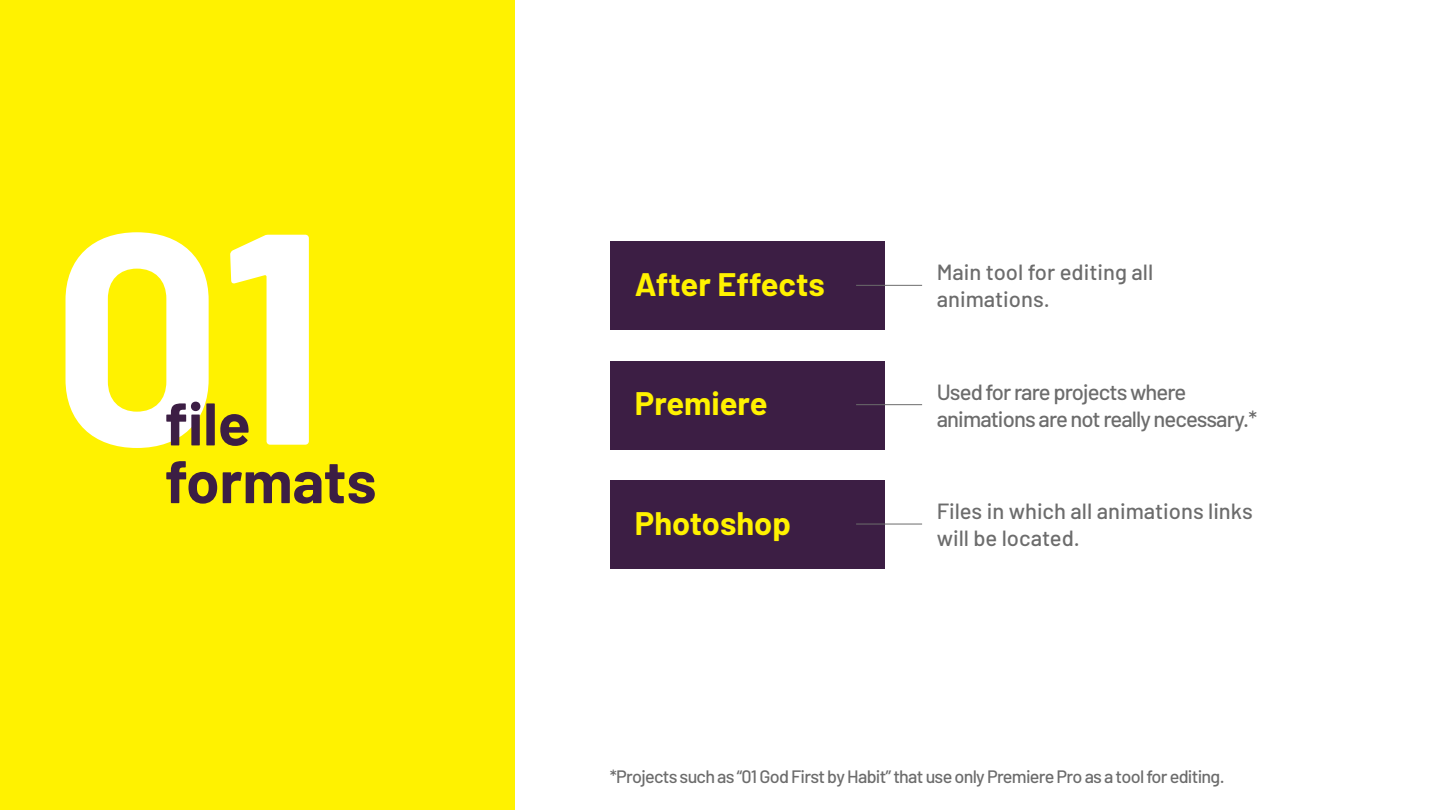
<style>
.page{position:relative;width:1440px;height:810px;background:#fff}
.page>*{position:absolute;margin:0;border:0;box-sizing:border-box;transform-origin:0 0}
.t1{font:700 300px "Barlow";color:#fff}
.t2{font:700 60px/57.8px "Barlow";color:#3c1e44}
.t3{font:700 32.62px "Barlow";color:#fff200}
.t4{font:500 22.05px/27.2px "Barlow";letter-spacing:-.005em;color:#6c6c6c}
.t5{font:500 22.05px/27.2px "Barlow";letter-spacing:-.04em;color:#6c6c6c}
.t6{font:500 18px "Barlow";letter-spacing:-.04em;color:#6c6c6c}
</style>
<div class="page">
<div style="left:610px;top:241px;width:275px;height:89px;background:#3c1e44"></div>
<div style="left:610px;top:361px;width:275px;height:88px;background:#3c1e44"></div>
<div style="left:610px;top:480px;width:275px;height:89px;background:#3c1e44"></div>
<hr style="left:856px;top:285px;width:66px;height:1px;background:#6c6c6c">
<hr style="left:856px;top:404px;width:66px;height:1px;background:#6c6c6c">
<hr style="left:856px;top:524px;width:66px;height:1px;background:#6c6c6c">
<div style="left:0;top:0;width:514px;height:810px;background:#fff200"></div>
<h1 class="t1" style="left:52px;top:115px;width:275px">01</h1>
<h2 class="t2" style="left:165px;top:391px;width:213px">file formats</h2>
<h3 class="t3" style="left:635px;top:260px;width:192px">After Effects</h3>
<h3 class="t3" style="left:635px;top:379px;width:134px">Premiere</h3>
<h3 class="t3" style="left:635px;top:499px;width:158px">Photoshop</h3>
<p class="t4" style="left:937px;top:257px;width:218px">Main tool for editing all animations.</p>
<p class="t5" style="left:937px;top:377px;width:322px">Used for rare projects where animations are not really necessary.*</p>
<p class="t4" style="left:937px;top:496px;width:318px">Files in which all animations links will be located.</p>
<p class="t6" style="left:610px;top:764px;width:616px">*Projects such as “01 God First by Habit” that use only Premiere Pro as a tool for editing.</p>
</div>
